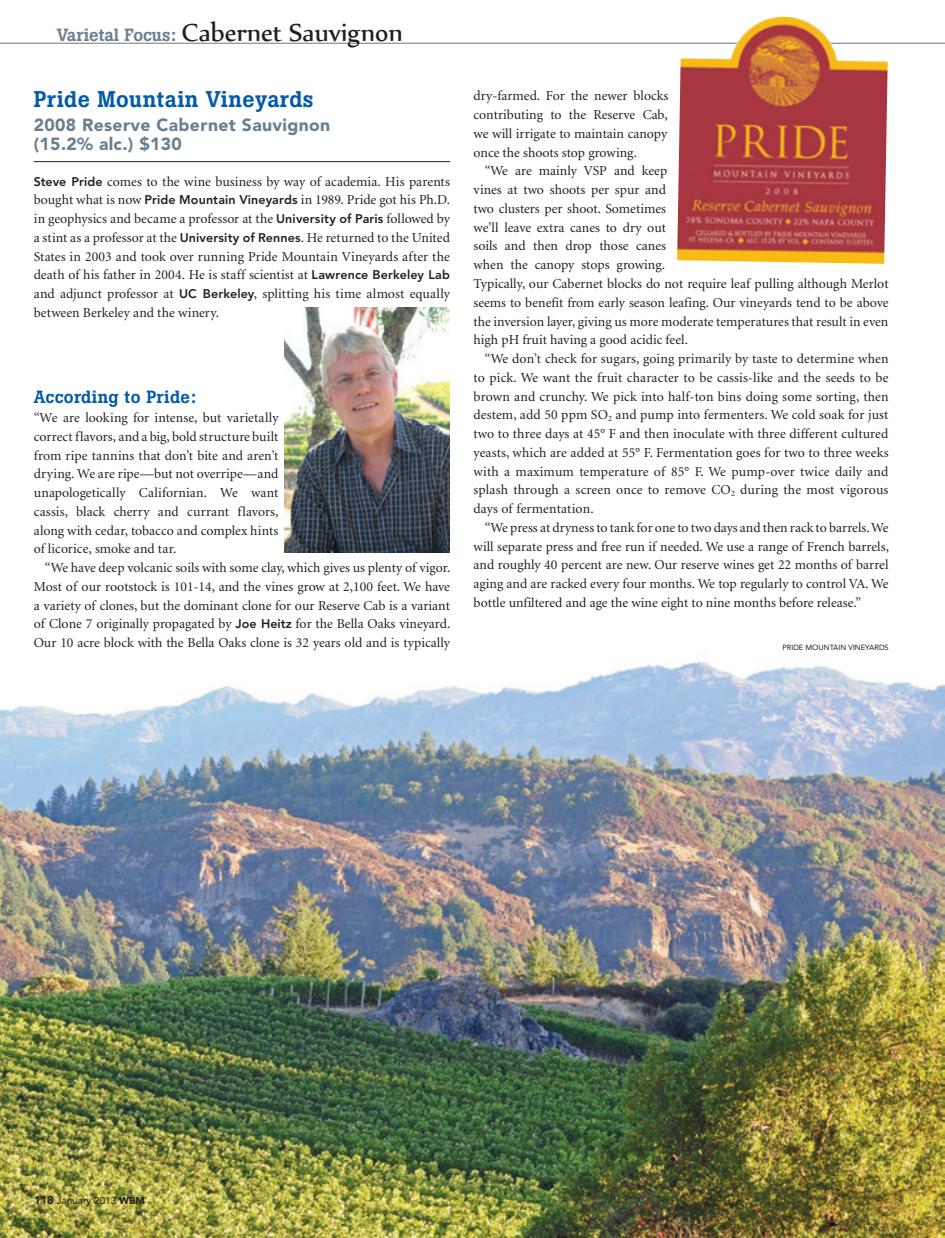
<style>
.page{position:relative;width:945px;height:1238px;background:#fff}
.page>*{position:absolute;margin:0;border:0;box-sizing:border-box;transform-origin:0 0}
.t1{font:30px "Nyala";color:#231f20}
.t2{font:500 22.5px "Boton";letter-spacing:.02em;color:#015aaa}
.t3{font:900 17.5px/18.8px "Avenir";letter-spacing:.02em;color:#697f90}
.t4{font:500 17.5px "Boton";letter-spacing:.02em;color:#015aaa}
.t5{font:13.75px/18.8px "Minion";color:#231f20;text-align:justify}
.t6{font:10px "Avenir";color:#231f20}
.t7{font:7.5px "Avenir";color:#231f20}
.s1{font-family:"Boton";font-weight:500;font-size:17.5px;color:#697f90}
.s2{font-family:"Avenir";font-weight:800;font-size:12.5px}
.s3{font-weight:900;font-size:11.25px}
.s4{font-weight:900}
</style>
<div class="page">
<img style="left:0;top:661px;width:945px;height:577px">
<hr style="left:34px;top:161px;width:416px;height:1px;background:#231f20">
<hr style="left:0;top:43px;width:945px;height:1px;background:#231f20">
<img style="left:284px;top:308px;width:166px;height:244px">
<img style="left:677px;top:16px;width:211px;height:248px">
<h1 class="t1" style="left:57px;top:14px;width:348px"><span class="s1">Varietal Focus:</span> Cabernet Sauvignon</h1>
<h2 class="t2" style="left:34px;top:86px;width:281px">Pride Mountain Vineyards</h2>
<p class="t3" style="left:34px;top:116px;width:298px">2008 Reserve Cabernet Sauvignon (15.2% alc.) $130</p>
<p class="t5" style="left:34px;top:172px;width:418px"><span class="s2">Steve Pride</span> comes to the wine business by way of academia. His parents bought what is now <span class="s2">Pride Mountain Vineyards</span> in 1989. Pride got his Ph.D. in geophysics and became a professor at the <span class="s2">University of Paris</span> followed by a stint as a professor at the <span class="s2">University of Rennes</span>. He returned to the United States in 2003 and took over running Pride Mountain Vineyards after the death of his father in 2004. He is staff scientist at <span class="s2">Lawrence Berkeley Lab </span>and adjunct professor at <span class="s2">UC</span></p>
<p class="t5" style="left:34px;top:285px;width:418px;text-indent:169px"><span class="s2">Berkeley</span>, splitting his time almost equally between Berkeley and the winery.</p>
<p class="t4" style="left:34px;top:387px;width:164px">According to Pride:</p>
<p class="t5" style="left:34px;top:409px;width:246px">“We are looking for intense, but varietally correct flavors, and a big, bold structure built from ripe tannins that don’t bite and aren’t drying. We are ripe—but not overripe—and unapologetically Californian. We want cassis, black cherry and currant flavors, along with cedar, tobacco and complex hints of licorice, smoke and tar.</p>
<p class="t5" style="left:34px;top:559px;width:418px;text-indent:11px">“We have deep volcanic soils with some clay, which gives us plenty of vigor.<br>Most of our rootstock is 101-14, and the vines grow at 2,100 feet. We have a variety of clones, but the dominant clone for our Reserve Cab is a variant of Clone 7 originally propagated by <span class="s2">Joe Heitz</span> for the Bella Oaks vineyard.<br>Our 10 acre block with the Bella Oaks clone is 32 years old and is typically</p>
<p class="t5" style="left:474px;top:87px;width:196px">dry-farmed. For the newer blocks contributing to the Reserve Cab, we will irrigate to maintain canopy once the shoots stop growing.</p>
<p class="t5" style="left:474px;top:162px;width:417px;text-align:left;text-indent:11px">“We are mainly VSP and keep<br>vines at two shoots per spur and<br>two clusters per shoot. Sometimes<br>we’ll leave extra canes to dry out<br>soils and then drop those canes<br>when the canopy stops growing.<br>Typically, our Cabernet blocks do not require leaf pulling although Merlot seems to benefit from early season leafing. Our vineyards tend to be above the inversion layer, giving us more moderate temperatures that result in even high pH fruit having a good acidic feel.</p>
<p class="t5" style="left:474px;top:350px;width:417px;text-indent:11px">“We don’t check for sugars, going primarily by taste to determine when to pick. We want the fruit character to be cassis-like and the seeds to be brown and crunchy. We pick into half-ton bins doing some sorting, then destem, add 50 ppm SO<sub>2</sub> and pump into fermenters. We cold soak for just two to three days at 45° F and then inoculate with three different cultured yeasts, which are added at 55° F. Fermentation goes for two to three weeks with a maximum temperature of 85° F. We pump-over twice daily and splash through a screen once to remove CO<sub>2</sub> during the most vigorous days of fermentation.</p>
<p class="t5" style="left:474px;top:518px;width:417px;text-indent:11px">“We press at dryness to tank for one to two days and then rack to barrels. We will separate press and free run if needed. We use a range of French barrels, and roughly 40 percent are new. Our reserve wines get 22 months of barrel aging and are racked every four months. We top regularly to control VA. We bottle unfiltered and age the wine eight to nine months before release.”</p>
<p class="t7" style="left:782px;top:643px;width:10px">PRIDE</p>
<p class="t7" style="left:806px;top:643px;width:13px">MOUNTAIN</p>
<p class="t7" style="left:848px;top:643px;width:10px">VINEYARDS</p>
<p class="t6" style="left:34px;top:1194px;width:113px"><span class="s3">118</span> JANUARY 2013 <span class="s4">WBM</span></p>
</div>
